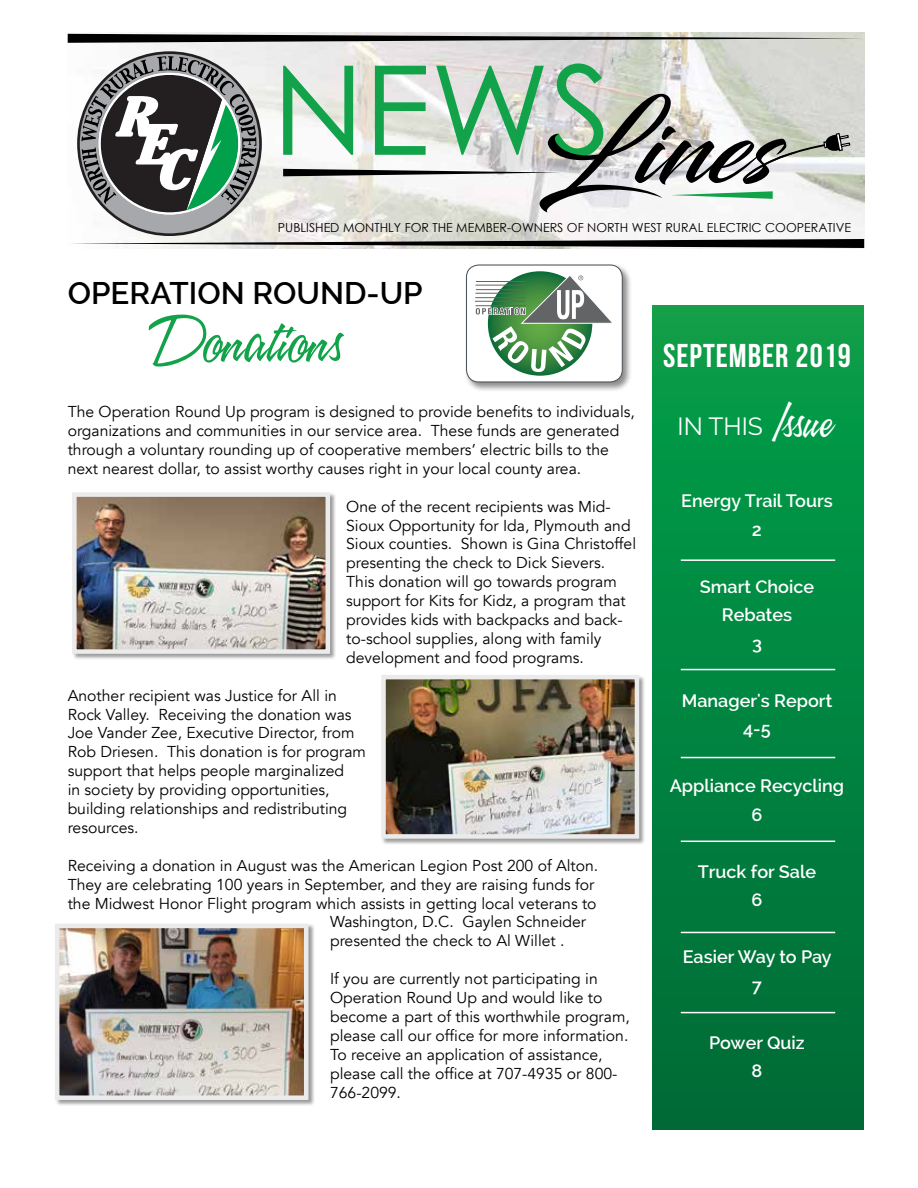
<style>
.page{position:relative;width:918px;height:1188px;background:#fff}
.page>*{position:absolute;margin:0;border:0;box-sizing:border-box;transform-origin:0 0}
.t1{font:58.5px "A&S Speedway";color:#11a24a}
.t2{font:33px "Bebas Neue";letter-spacing:.03em;color:#fff}
.t3{font:600 31.35px "Raleway";color:#000}
.t4{font:24.75px "Raleway";color:#fff}
.t5{font:600 18px/28.5px "Raleway";color:#fff;text-align:center}
.t6{font:15.75px/18.9px "Avenir";color:#000}
.t7{font:12.45px "Century Gothic";color:#000}
.s1{font-family:"A&S Speedway";font-size:44.1px}
</style>
<div class="page">
<img style="left:68px;top:33px;width:796px;height:216px">
<svg style="left:68px;top:34px;width:796px;height:9px;background:#6d6d6b"></svg>
<svg style="left:68px;top:51px;width:796px;height:197px"></svg>
<div style="left:652px;top:305px;width:212px;height:825px;background:linear-gradient(to bottom,#06a049,#006a37)"></div>
<hr style="left:681px;top:841px;width:154px;height:1px;background:#fff">
<hr style="left:681px;top:932px;width:154px;height:1px;background:#fff">
<hr style="left:681px;top:1012px;width:154px;height:1px;background:#fff">
<hr style="left:681px;top:559px;width:154px;height:2px;background:#fff">
<hr style="left:681px;top:669px;width:154px;height:1px;background:#fff">
<hr style="left:681px;top:757px;width:154px;height:1px;background:#fff">
<div style="left:465px;top:263px;width:168px;height:129px;background:#000;opacity:.45"></div>
<div style="left:466px;top:265px;width:156px;height:117px;background:#fff;border-radius:12px"></div>
<svg style="left:475px;top:274px;width:137px;height:98px"></svg>
<div style="left:466px;top:264px;width:157px;height:119px;border:1px solid #4f565b;border-radius:12px"></div>
<div style="left:55px;top:924px;width:260px;height:183px;background:#000;opacity:.4"></div>
<img style="left:60px;top:929px;width:243px;height:166px">
<div style="left:55px;top:924px;width:253px;height:176px;border:4px solid #ebebec"></div>
<div style="left:72px;top:492px;width:265px;height:169px;background:#000;opacity:.4"></div>
<img style="left:77px;top:497px;width:248px;height:152px">
<div style="left:72px;top:492px;width:258px;height:162px;border:4px solid #ebebec"></div>
<div style="left:381px;top:675px;width:265px;height:170px;background:#000;opacity:.4"></div>
<img style="left:386px;top:680px;width:248px;height:154px">
<div style="left:381px;top:675px;width:258px;height:164px;border:4px solid #ebebec"></div>
<p class="t7" style="left:278px;top:219px;width:575px">PUBLISHED MONTHLY FOR THE MEMBER-OWNERS OF NORTH WEST RURAL ELECTRIC COOPERATIVE</p>
<h3 class="t3" style="left:68px;top:275px;width:356px">OPERATION ROUND-UP</h3>
<h1 class="t1" style="left:149px;top:309px;width:194px">Donations</h1>
<p class="t6" style="left:68px;top:403px;width:569px">The Operation Round Up program is designed to provide benefits to individuals, organizations and communities in our service area. These funds are generated through a voluntary rounding up of cooperative members’ electric bills to the next nearest dollar, to assist worthy causes right in your local county area.</p>
<p class="t6" style="left:346px;top:497px;width:291px">One of the recent recipients was Mid-Sioux Opportunity for Ida, Plymouth and Sioux counties. Shown is Gina Christoffel presenting the check to Dick Sievers.<br>This donation will go towards program support for Kits for Kidz, a program that provides kids with backpacks and back&shy;to-school supplies, along with family development and food programs.</p>
<p class="t6" style="left:68px;top:686px;width:300px">Another recipient was Justice for All in Rock Valley. Receiving the donation was Joe Vander Zee, Executive Director, from Rob Driesen. This donation is for program support that helps people marginalized<br>in society by providing opportunities, building relationships and redistributing resources.</p>
<p class="t6" style="left:68px;top:856px;width:532px">Receiving a donation in August was the American Legion Post 200 of Alton.</p>
<p class="t6" style="left:68px;top:875px;width:528px">They are celebrating 100 years in September, and they are raising funds for</p>
<p class="t6" style="left:68px;top:894px;width:530px">the Midwest Honor Flight program which assists in getting local veterans to</p>
<p class="t6" style="left:330px;top:913px;width:258px">Washington, D.C. Gaylen Schneider</p>
<p class="t6" style="left:330px;top:932px;width:236px">presented the check to Al Willet .</p>
<p class="t6" style="left:330px;top:970px;width:301px">If you are currently not participating in Operation Round Up and would like to become a part of this worthwhile program, please call our office for more information.<br>To receive an application of assistance, please call the office at 707-4935 or 800- 766-2099.</p>
<h2 class="t2" style="left:663px;top:338px;width:189px">SEPTEMBER 2019</h2>
<h3 class="t4" style="left:678px;top:412px;width:155px">IN THIS <span class="s1">Issue</span></h3>
<p class="t5" style="left:681px;top:487px;width:153px">Energy Trail Tours<br>2</p>
<p class="t5" style="left:700px;top:572px;width:116px">Smart Choice<br>Rebates<br>3</p>
<p class="t5" style="left:682px;top:686px;width:152px">Manager's Report<br>4-5</p>
<p class="t5" style="left:670px;top:772px;width:176px">Appliance Recycling<br>6</p>
<p class="t5" style="left:698px;top:857px;width:120px">Truck for Sale<br>6</p>
<p class="t5" style="left:683px;top:943px;width:151px">Easier Way to Pay<br>7</p>
<p class="t5" style="left:709px;top:1028px;width:97px">Power Quiz<br>8</p>
</div>
